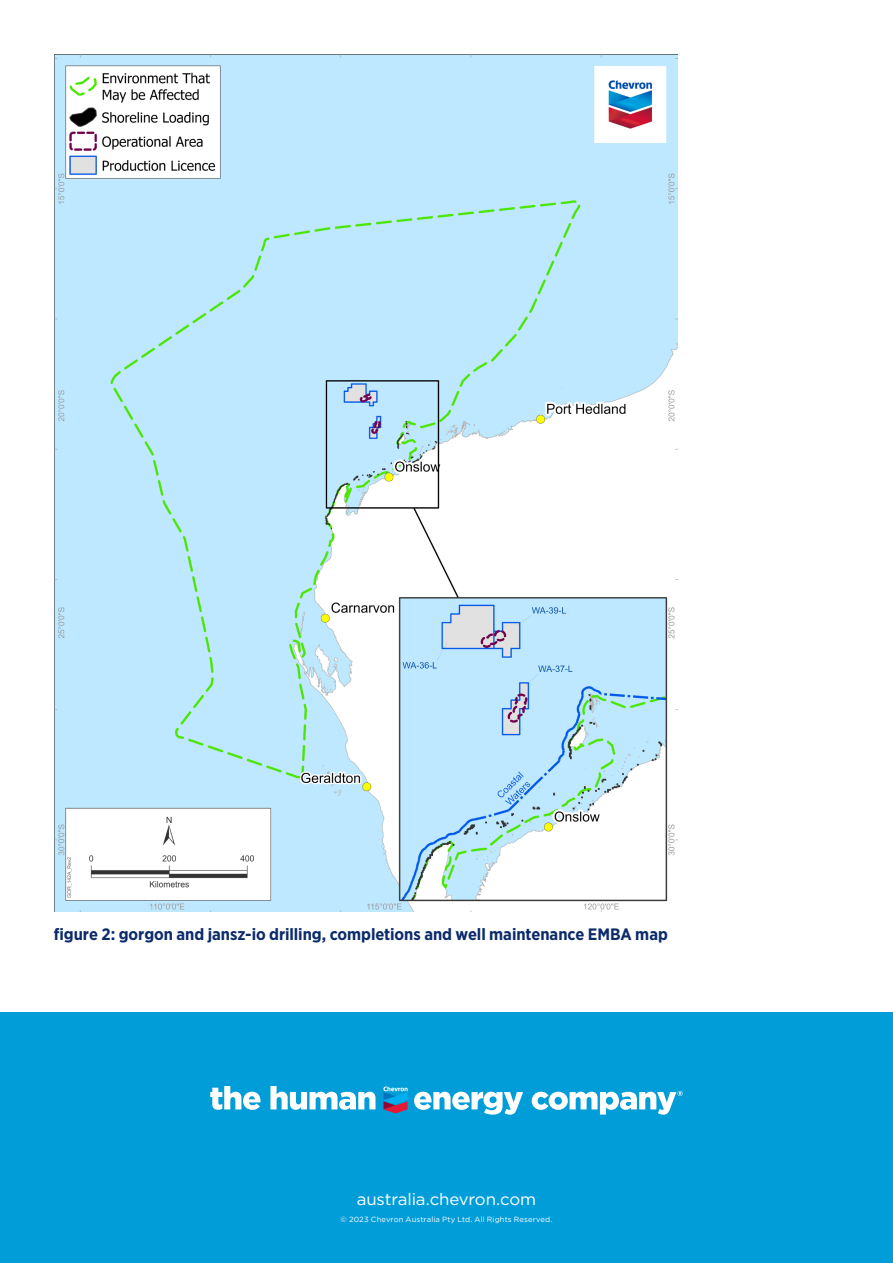
<style>
.page{position:relative;width:893px;height:1263px;background:#fff}
.page>*{position:absolute;margin:0;border:0;box-sizing:border-box;transform-origin:0 0}
._03_-_sub_heading{font:700 16.5px "Gotham Narrow";letter-spacing:-.005em;color:#0c2b6b}
._03_-_sub_heading-2{font:16.5px "Gotham";letter-spacing:-.01em;color:#fff}
._03_-_sub_heading-3{font:7.5px "Gotham";letter-spacing:.015em;color:#fff}
</style>
<div class="page">
<div style="left:0;top:1012px;width:893px;height:251px;background:#009dd9"></div>
<svg style="left:383px;top:1086px;width:25px;height:27px"></svg>
<svg style="left:270px;top:1086px;width:105px;height:24px"></svg>
<svg style="left:210px;top:1086px;width:51px;height:24px"></svg>
<svg style="left:414px;top:1092px;width:109px;height:22px"></svg>
<svg style="left:532px;top:1091px;width:151px;height:23px"></svg>
<img style="left:54px;top:54px;width:623px;height:857px">
<p class="_03_-_sub_heading" style="left:54px;top:924px;width:616px">figure 2: gorgon and jansz-io drilling, completions and well maintenance EMBA map</p>
<p class="_03_-_sub_heading-2" style="left:357px;top:1188px;width:181px">australia.chevron.com</p>
<p class="_03_-_sub_heading-3" style="left:341px;top:1214px;width:213px">© 2023 Chevron Australia Pty Ltd. All Rights Reserved.</p>
</div>
